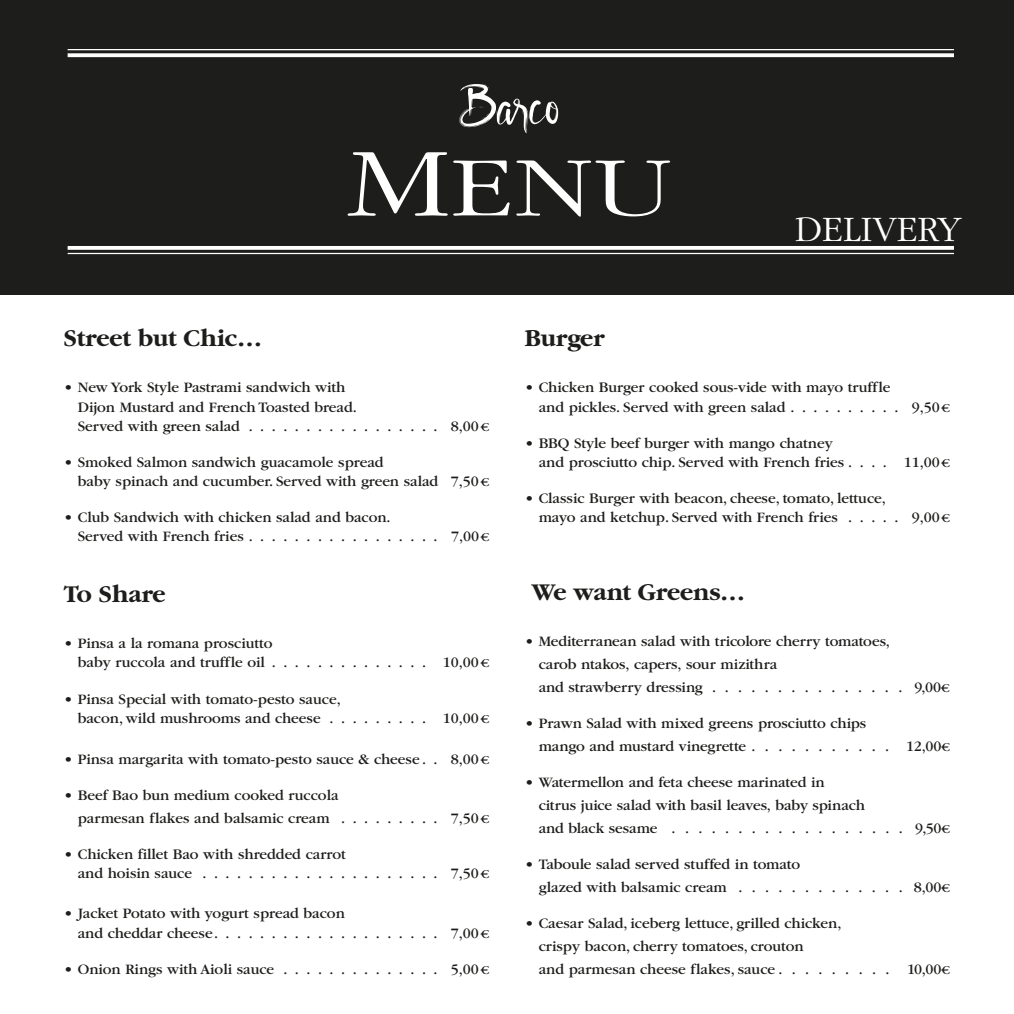
<style>
.page{position:relative;width:1014px;height:1014px;background:#fff}
.page>*{position:absolute;margin:0;border:0;box-sizing:border-box;transform-origin:0 0}
.t1{font:300 37.25px "PF Garamond Text";color:#fff}
.t2{font:700 25px "PF Garamond Text";color:#1d1d1b}
.t3{font:500 15px/19.2px "PF Garamond Text";color:#1d1d1b}
.s1{font-size:12.5px}
</style>
<div class="page">
<div style="left:0;top:0;width:1013px;height:294px;background:#1d1d1b"></div>
<svg style="left:68px;top:246px;width:885px;height:4px;background:#f4f4f4"></svg>
<hr style="left:68px;top:253px;width:885px;height:1px;background:#fff">
<svg style="left:68px;top:53px;width:885px;height:4px;background:#ededec"></svg>
<hr style="left:68px;top:49px;width:885px;height:1px;background:#fff">
<svg style="left:459px;top:84px;width:99px;height:49px"></svg>
<svg style="left:347px;top:152px;width:100px;height:64px"></svg>
<svg style="left:453px;top:160px;width:56px;height:56px"></svg>
<svg style="left:516px;top:160px;width:154px;height:56px"></svg>
<h2 class="t2" style="left:64px;top:324px;width:200px">Street but Chic…</h2>
<p class="t3" style="left:78px;top:378px;width:413px;text-indent:-14px">• New York Style Pastrami sandwich with<br>Dijon Mustard and French Toasted bread.<br>Served with green salad . . . . . . . . . . . . . . . . . 8,00 <span class="s1">€</span></p>
<p class="t3" style="left:78px;top:452px;width:413px;text-indent:-14px">• Smoked Salmon sandwich guacamole spread<br>baby spinach and cucumber. Served with green salad 7,50 <span class="s1">€</span></p>
<p class="t3" style="left:78px;top:507px;width:413px;text-indent:-14px">• Club Sandwich with chicken salad and bacon.<br>Served with French fries . . . . . . . . . . . . . . . . . 7,00 <span class="s1">€</span></p>
<h2 class="t2" style="left:64px;top:579px;width:103px">To Share</h2>
<p class="t3" style="left:78px;top:633px;width:413px;text-indent:-14px">• Pinsa a la romana prosciutto<br>baby ruccola and truffle oil . . . . . . . . . . . . . . 10,00 <span class="s1">€</span></p>
<p class="t3" style="left:78px;top:689px;width:413px;text-indent:-14px">• Pinsa Special with tomato-pesto sauce,<br>bacon, wild mushrooms and cheese . . . . . . . . . 10,00 <span class="s1">€</span></p>
<p class="t3" style="left:64px;top:749px;width:426px">• Pinsa margarita with tomato-pesto sauce &amp; cheese . . 8,00 <span class="s1">€</span></p>
<p class="t3" style="left:78px;top:783px;width:413px;line-height:23px;text-indent:-14px">• Beef Bao bun medium cooked ruccola<br>parmesan flakes and balsamic cream . . . . . . . . . 7,50 <span class="s1">€</span></p>
<p class="t3" style="left:78px;top:844px;width:413px;text-indent:-14px">• Chicken fillet Bao with shredded carrot<br>and hoisin sauce . . . . . . . . . . . . . . . . . . . . . 7,50 <span class="s1">€</span></p>
<p class="t3" style="left:78px;top:904px;width:413px;text-indent:-14px">• Jacket Potato with yogurt spread bacon<br>and cheddar cheese. . . . . . . . . . . . . . . . . . . . 7,00 <span class="s1">€</span></p>
<p class="t3" style="left:64px;top:959px;width:426px">• Onion Rings with Aioli sauce . . . . . . . . . . . . . . 5,00 <span class="s1">€</span></p>
<h1 class="t1" style="left:794px;top:209px;width:169px">DELIVERY</h1>
<h2 class="t2" style="left:524px;top:324px;width:82px">Burger</h2>
<p class="t3" style="left:538px;top:378px;width:413px;text-indent:-14px">• Chicken Burger cooked sous-vide with mayo truffle<br>and pickles. Served with green salad . . . . . . . . . . 9,50 <span class="s1">€</span></p>
<p class="t3" style="left:538px;top:433px;width:413px;text-indent:-14px">• BBQ Style beef burger with mango chatney<br>and prosciutto chip. Served with French fries . . . . 11,00 <span class="s1">€</span></p>
<p class="t3" style="left:538px;top:488px;width:413px;text-indent:-14px">• Classic Burger with beacon, cheese, tomato, lettuce,<br>mayo and ketchup. Served with French fries . . . . . 9,00 <span class="s1">€</span></p>
<h2 class="t2" style="left:531px;top:578px;width:215px">We want Greens…</h2>
<p class="t3" style="left:538px;top:629px;width:412px;line-height:23px;text-indent:-14px">• Mediterranean salad with tricolore cherry tomatoes,<br>carob ntakos, capers, sour mizithra<br>and strawberry dressing . . . . . . . . . . . . . . . 9,00<span class="s1">€</span></p>
<p class="t3" style="left:538px;top:711px;width:412px;line-height:23px;text-indent:-14px">• Prawn Salad with mixed greens prosciutto chips<br>mango and mustard vinegrette . . . . . . . . . . . 12,00<span class="s1">€</span></p>
<p class="t3" style="left:538px;top:770px;width:413px;line-height:23px;text-indent:-14px">• Watermellon and feta cheese marinated in<br>citrus juice salad with basil leaves, baby spinach<br>and black sesame . . . . . . . . . . . . . . . . . . 9,50<span class="s1">€</span></p>
<p class="t3" style="left:538px;top:852px;width:412px;line-height:23px;text-indent:-14px">• Taboule salad served stuffed in tomato<br>glazed with balsamic cream . . . . . . . . . . . . . 8,00<span class="s1">€</span></p>
<p class="t3" style="left:538px;top:911px;width:413px;line-height:23px;text-indent:-14px">• Caesar Salad, iceberg lettuce, grilled chicken,<br>crispy bacon, cherry tomatoes, crouton<br>and parmesan cheese flakes, sauce . . . . . . . . . 10,00<span class="s1">€</span></p>
</div>
